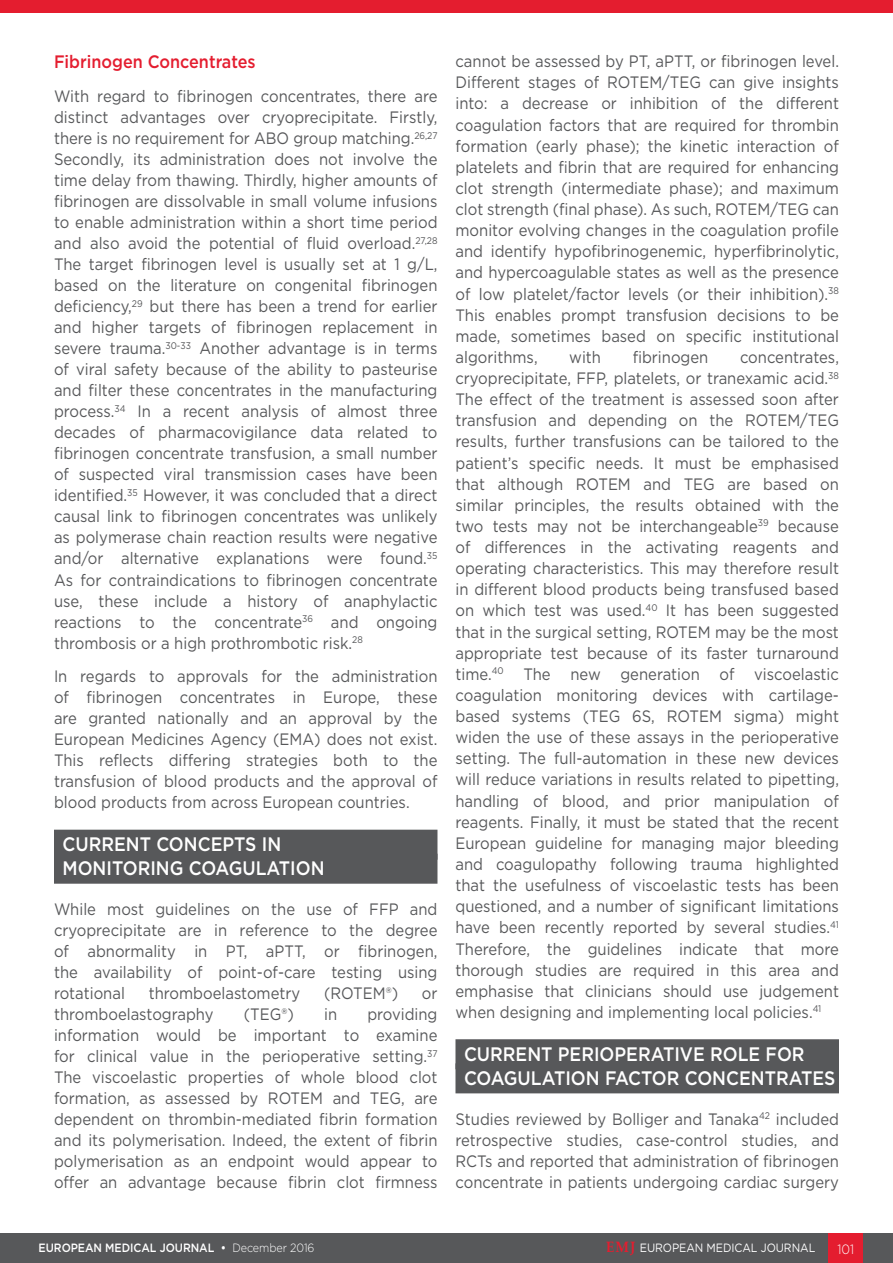
<style>
.page{position:relative;width:893px;height:1263px;background:#fff}
.page>*{position:absolute;margin:0;border:0;box-sizing:border-box;transform-origin:0 0}
._8__Heading_1{font:500 19.5px "Gotham";color:#fff;scale:.9 1}
._9__Heading_2{font:500 18px "Gotham";color:#e41d2f;scale:.9 1}
._11__Main_text{font:16.5px/21.1px "Gotham";color:#57585a;text-align:justify;scale:.9 1}
.t1{font:300 13.5px "Gotham";color:#fff;scale:.9 1}
.t2{font:500 12px "Gotham";letter-spacing:-.005em;color:#fff;scale:.9 1}
.t3{font:12px "Gotham";letter-spacing:-.005em;color:#fff;scale:.9 1}
.s1{font-weight:300}
.s2{font-family:"Palatino Linotype";font-weight:700;font-size:15px;color:#e41d2f}
</style>
<div class="page">
<div style="left:0;top:1233px;width:893px;height:30px;background:#57585a"></div>
<div style="left:829px;top:1233px;width:34px;height:30px;background:#e41d2f"></div>
<div style="left:0;top:0;width:893px;height:12px;background:#e41d2f"></div>
<div style="left:54px;top:830px;width:383px;height:30px;background:#57585a"></div>
<div style="left:54px;top:854px;width:383px;height:30px;background:#57585a"></div>
<div style="left:455px;top:1039px;width:384px;height:30px;background:#57585a"></div>
<div style="left:455px;top:1063px;width:384px;height:30px;background:#57585a"></div>
<p class="_9__Heading_2" style="left:54px;top:50px;width:226px">Fibrinogen Concentrates</p>
<p class="_11__Main_text" style="left:54px;top:85px;width:428px">With regard to fibrinogen concentrates, there are distinct advantages over cryoprecipitate. Firstly, there is no requirement for ABO group matching.<sup>26,27<br></sup>Secondly, its administration does not involve the time delay from thawing. Thirdly, higher amounts of fibrinogen are dissolvable in small volume infusions to enable administration within a short time period and also avoid the potential of fluid overload.<sup>27,28<br></sup>The target fibrinogen level is usually set at 1 g/L, based on the literature on congenital fibrinogen deficiency,<sup>29</sup> but there has been a trend for earlier and higher targets of fibrinogen replacement in severe trauma.<sup>30-33</sup> Another advantage is in terms of viral safety because of the ability to pasteurise and filter these concentrates in the manufacturing process.<sup>34</sup> In a recent analysis of almost three decades of pharmacovigilance data related to fibrinogen concentrate transfusion, a small number of suspected viral transmission cases have been identified.<sup>35</sup> However, it was concluded that a direct causal link to fibrinogen concentrates was unlikely as polymerase chain reaction results were negative and/or alternative explanations were found.<sup>35<br></sup>As for contraindications to fibrinogen concentrate use, these include a history of anaphylactic reactions to the concentrate<sup>36</sup> and ongoing thrombosis or a high prothrombotic risk.<sup>28</sup></p>
<p class="_11__Main_text" style="left:54px;top:666px;width:428px">In regards to approvals for the administration of fibrinogen concentrates in Europe, these are granted nationally and an approval by the European Medicines Agency (EMA) does not exist.<br>This reflects differing strategies both to the transfusion of blood products and the approval of blood products from across European countries.</p>
<p class="_8__Heading_1" style="left:63px;top:831px;width:245px">CURRENT CONCEPTS IN</p>
<p class="_8__Heading_1" style="left:63px;top:855px;width:293px">MONITORING COAGULATION</p>
<p class="_11__Main_text" style="left:54px;top:898px;width:428px">While most guidelines on the use of FFP and cryoprecipitate are in reference to the degree of abnormality in PT, aPTT, or fibrinogen, the availability of point-of-care testing using rotational</p>
<p class="_11__Main_text" style="left:149px;top:982px;width:170px">thromboelastometry</p>
<p class="_11__Main_text" style="left:324px;top:982px;width:84px">(ROTEM®)</p>
<p class="_11__Main_text" style="left:422px;top:982px;width:19px">or</p>
<p class="_11__Main_text" style="left:54px;top:1003px;width:179px">thromboelastography</p>
<p class="_11__Main_text" style="left:244px;top:1003px;width:57px">(TEG®)</p>
<p class="_11__Main_text" style="left:324px;top:1003px;width:16px">in</p>
<p class="_11__Main_text" style="left:54px;top:1003px;width:428px;text-indent:313px">providing information would be important to examine for clinical value in the perioperative setting.<sup>37<br></sup>The viscoelastic properties of whole blood clot formation, as assessed by ROTEM and TEG, are dependent on thrombin-mediated fibrin formation and its polymerisation. Indeed, the extent of fibrin polymerisation as an endpoint would appear to offer an advantage because fibrin clot firmness</p>
<p class="_11__Main_text" style="left:455px;top:50px;width:428px">cannot be assessed by PT, aPTT, or fibrinogen level.<br>Different stages of ROTEM/TEG can give insights into: a decrease or inhibition of the different coagulation factors that are required for thrombin formation (early phase); the kinetic interaction of platelets and fibrin that are required for enhancing clot strength (intermediate phase); and maximum clot strength (final phase). As such, ROTEM/TEG can monitor evolving changes in the coagulation profile and identify hypofibrinogenemic, hyperfibrinolytic, and hypercoagulable states as well as the presence of low platelet/factor levels (or their inhibition).<sup>38<br></sup>This enables prompt transfusion decisions to be made, sometimes based on specific institutional algorithms,</p>
<p class="_11__Main_text" style="left:569px;top:346px;width:37px">with</p>
<p class="_11__Main_text" style="left:633px;top:346px;width:86px">fibrinogen</p>
<p class="_11__Main_text" style="left:455px;top:346px;width:428px;text-indent:285px">concentrates, cryoprecipitate, FFP, platelets, or tranexamic acid.<sup>38<br></sup>The effect of the treatment is assessed soon after transfusion and depending on the ROTEM/TEG results, further transfusions can be tailored to the patient’s specific needs. It must be emphasised that although ROTEM and TEG are based on similar principles, the results obtained with the two tests may not be interchangeable<sup>39</sup> because of differences in the activating reagents and operating characteristics. This may therefore result in different blood products being transfused based on which test was used.<sup>40</sup> It has been suggested that in the surgical setting, ROTEM may be the most appropriate test because of its faster turnaround time.<sup>40</sup> The new generation of viscoelastic coagulation monitoring devices with cartilage&shy;based systems (TEG 6S, ROTEM sigma) might widen the use of these assays in the perioperative setting. The full-automation in these new devices will reduce variations in results related to pipetting, handling of blood, and prior manipulation of reagents. Finally, it must be stated that the recent European guideline for managing major bleeding and coagulopathy following trauma highlighted that the usefulness of viscoelastic tests has been questioned, and a number of significant limitations have been recently reported by several studies.<sup>41<br></sup>Therefore, the guidelines indicate that more thorough studies are required in this area and emphasise that clinicians should use judgement when designing and implementing local policies.<sup>41</sup></p>
<p class="_8__Heading_1" style="left:464px;top:1041px;width:380px">CURRENT PERIOPERATIVE ROLE FOR</p>
<p class="_8__Heading_1" style="left:464px;top:1065px;width:414px">COAGULATION FACTOR CONCENTRATES</p>
<p class="_11__Main_text" style="left:455px;top:1108px;width:428px">Studies reviewed by Bolliger and Tanaka<sup>42</sup> included retrospective studies, case-control studies, and RCTs and reported that administration of fibrinogen concentrate in patients undergoing cardiac surgery</p>
<p class="t2" style="left:39px;top:1240px;width:308px">EUROPEAN MEDICAL JOURNAL • <span class="s1">December 2016</span></p>
<p class="t3" style="left:606px;top:1240px;width:234px"><span class="s2">EMJ</span> EUROPEAN MEDICAL JOURNAL</p>
<p class="t1" style="left:837px;top:1240px;width:20px">101</p>
</div>
